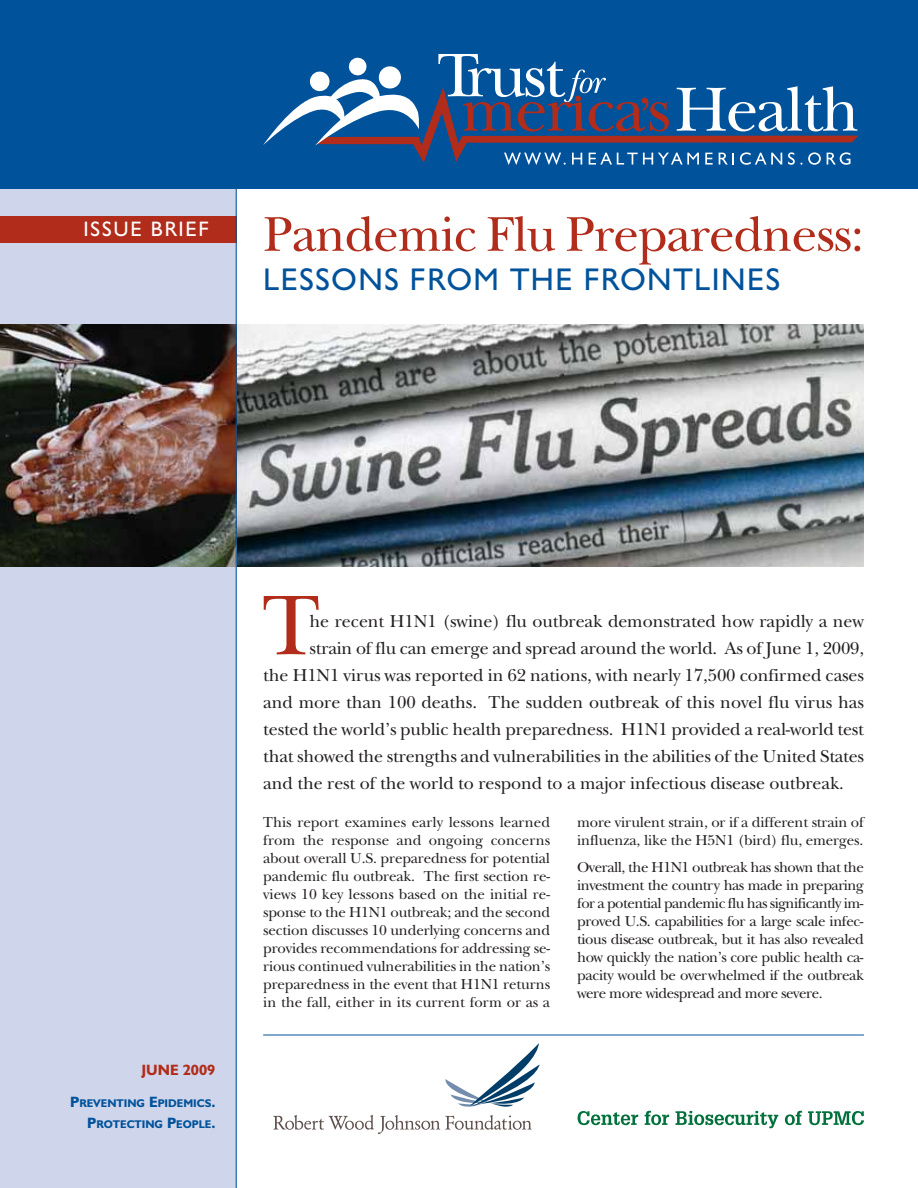
<style>
.page{position:relative;width:918px;height:1188px;background:#fff}
.page>*{position:absolute;margin:0;border:0;box-sizing:border-box;transform-origin:0 0}
.t1{font:88.35px "New Baskerville";color:#b12c1b}
.t2{font:51px "New Baskerville";letter-spacing:-.02em;color:#b12c1b}
.t3{font:31.5px "Humanist 521 BT";letter-spacing:.05em;color:#00529b}
.t4{font:21px "Humanist 521 BT";letter-spacing:.085em;color:#fff}
.t5{font:18px "New Baskerville";letter-spacing:-.005em;color:#231f20}
.t6{font:15px/18px "New Baskerville";letter-spacing:-.01em;color:#231f20;text-align:justify}
.t7{font:700 15px "Humanist 521 BT";color:#b12c1b}
.t8{font:700 11.25px/21px "Humanist 521 BT";color:#00529b;text-align:right}
.s1{font-size:15px}
</style>
<div class="page">
<div style="left:0;top:189px;width:236px;height:999px;background:#cfd5ea"></div>
<img style="left:0;top:324px;width:864px;height:243px">
<div style="left:0;top:216px;width:236px;height:27px;background:#b12c1b"></div>
<div style="left:0;top:0;width:918px;height:189px;background:#00529b"></div>
<svg style="left:263px;top:54px;width:595px;height:111px"></svg>
<hr style="left:236px;top:188px;width:1px;height:1000px;background:#00529b">
<svg style="left:273px;top:1043px;width:267px;height:91px"></svg>
<svg style="left:578px;top:1111px;width:60px;height:14px"></svg>
<svg style="left:645px;top:1111px;width:24px;height:14px"></svg>
<svg style="left:676px;top:1111px;width:102px;height:17px"></svg>
<svg style="left:785px;top:1111px;width:17px;height:14px"></svg>
<svg style="left:808px;top:1111px;width:56px;height:14px"></svg>
<hr style="left:263px;top:1035px;width:601px;height:1px;background:#00529b">
<h3 class="t4" style="left:84px;top:221px;width:127px">ISSUE BRIEF</h3>
<h2 class="t2" style="left:263px;top:216px;width:602px">Pandemic Flu Preparedness:</h2>
<h3 class="t3" style="left:263px;top:268px;width:519px">LESSONS FROM THE FRONTLINES</h3>
<p class="t7" style="left:141px;top:1065px;width:76px">JUNE 2009</p>
<p class="t8" style="left:70px;top:1094px;width:147px"><span class="s1">P</span>REVENTING <span class="s1">E</span>PIDEMICS<span class="s1">.<br>P</span>ROTECTING <span class="s1">P</span>EOPLE<span class="s1">.</span></p>
<h1 class="t1" style="left:262px;top:594px;width:60px">T</h1>
<p class="t5" style="left:310px;top:615px;width:556px">he recent H1N1 (swine) flu outbreak demonstrated how rapidly a new</p>
<p class="t5" style="left:310px;top:642px;width:556px">strain of flu can emerge and spread around the world. As of June 1, 2009,</p>
<p class="t5" style="left:263px;top:669px;width:602px">the H1N1 virus was reported in 62 nations, with nearly 17,500 confirmed cases</p>
<p class="t5" style="left:263px;top:696px;width:602px">and more than 100 deaths. The sudden outbreak of this novel flu virus has</p>
<p class="t5" style="left:263px;top:723px;width:602px">tested the world’s public health preparedness. H1N1 provided a real-world test</p>
<p class="t5" style="left:263px;top:750px;width:602px">that showed the strengths and vulnerabilities in the abilities of the United States</p>
<p class="t5" style="left:263px;top:777px;width:582px">and the rest of the world to respond to a major infectious disease outbreak.</p>
<p class="t6" style="left:263px;top:815px;width:288px">This report examines early lessons learned from the response and ongoing concerns about overall U.S. preparedness for potential pandemic flu outbreak. The first section re&shy;views 10 key lessons based on the initial re&shy;sponse to the H1N1 outbreak; and the second section discusses 10 underlying concerns and provides recommendations for addressing se&shy;rious continued vulnerabilities in the nation’s preparedness in the event that H1N1 returns in the fall, either in its current form or as a</p>
<p class="t6" style="left:577px;top:815px;width:288px">more virulent strain, or if a different strain of influenza, like the H5N1 (bird) flu, emerges.</p>
<p class="t6" style="left:577px;top:860px;width:288px">Overall, the H1N1 outbreak has shown that the investment the country has made in preparing for a potential pandemic flu has significantly im&shy;proved U.S. capabilities for a large scale infec&shy;tious disease outbreak, but it has also revealed how quickly the nation’s core public health ca&shy;pacity would be overwhelmed if the outbreak were more widespread and more severe.</p>
</div>
